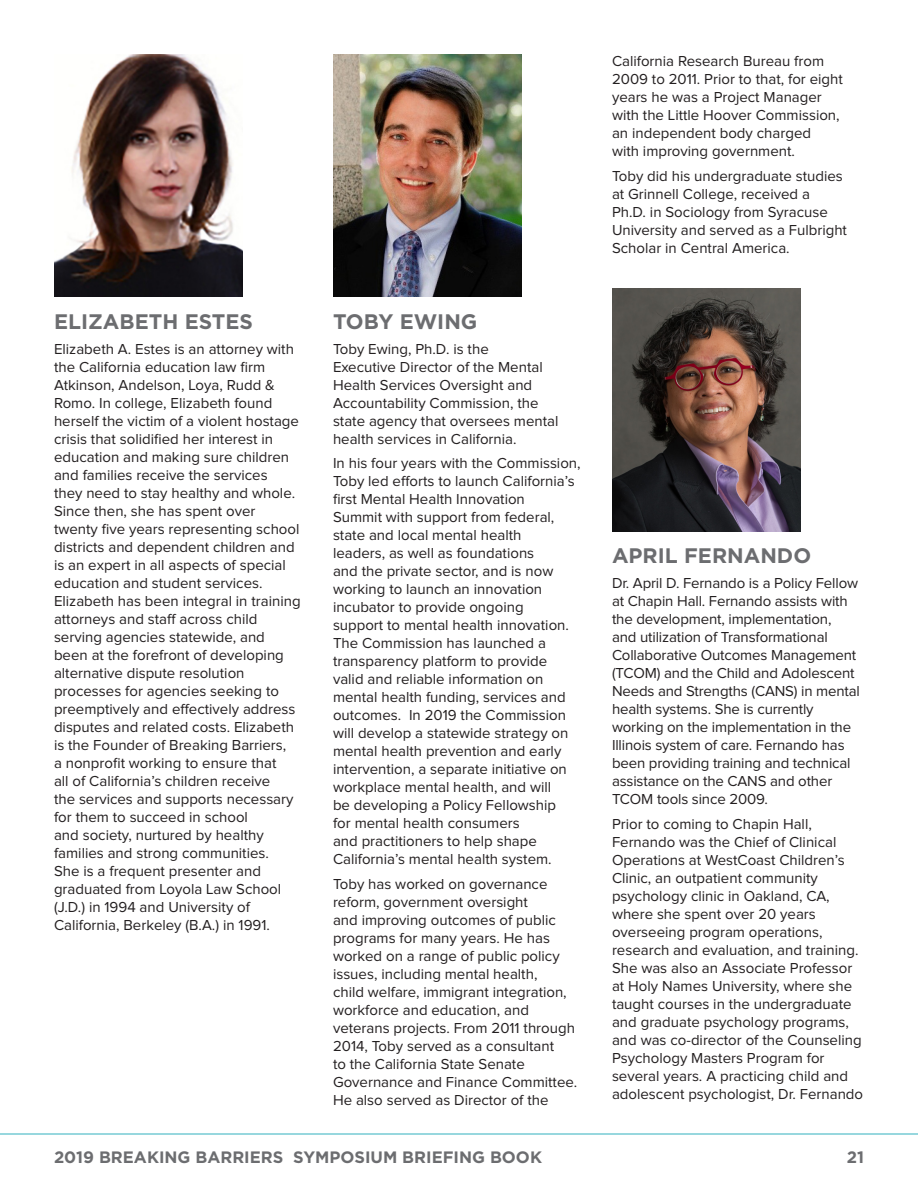
<style>
.page{position:relative;width:918px;height:1188px;background:#fff}
.page>*{position:absolute;margin:0;border:0;box-sizing:border-box;transform-origin:0 0}
.t1{font:700 21px "Gotham";color:#6c6d70}
.t2{font:700 16.5px "Gotham";color:#6c6d70}
.t3{font:15px/18px "Proxima Nova";color:#231f20}
</style>
<div class="page">
<hr style="left:0;top:1133px;width:918px;height:2px;background:#76cad4">
<img style="left:54px;top:54px;width:189px;height:243px">
<img style="left:333px;top:54px;width:189px;height:243px">
<img style="left:612px;top:288px;width:189px;height:243px">
<p class="t1" style="left:54px;top:308px;width:200px">ELIZABETH ESTES</p>
<p class="t3" style="left:54px;top:340px;width:248px">Elizabeth A. Estes is an attorney with the California education law firm Atkinson, Andelson, Loya, Rudd &amp; Romo. In college, Elizabeth found herself the victim of a violent hostage crisis that solidified her interest in education and making sure children and families receive the services<br>they need to stay healthy and whole.<br>Since then, she has spent over twenty five years representing school districts and dependent children and is an expert in all aspects of special education and student services.<br>Elizabeth has been integral in training attorneys and staff across child serving agencies statewide, and been at the forefront of developing alternative dispute resolution processes for agencies seeking to preemptively and effectively address disputes and related costs. Elizabeth is the Founder of Breaking Barriers,<br>a nonprofit working to ensure that<br>all of California’s children receive<br>the services and supports necessary for them to succeed in school<br>and society, nurtured by healthy families and strong communities.<br>She is a frequent presenter and graduated from Loyola Law School (J.D.) in 1994 and University of California, Berkeley (B.A.) in 1991.</p>
<p class="t1" style="left:333px;top:308px;width:146px">TOBY EWING</p>
<p class="t3" style="left:333px;top:340px;width:227px">Toby Ewing, Ph.D. is the<br>Executive Director of the Mental<br>Health Services Oversight and<br>Accountability Commission, the state agency that oversees mental health services in California.</p>
<p class="t3" style="left:333px;top:455px;width:249px">In his four years with the Commission, Toby led efforts to launch California’s first Mental Health Innovation<br>Summit with support from federal, state and local mental health<br>leaders, as well as foundations<br>and the private sector, and is now working to launch an innovation incubator to provide ongoing<br>support to mental health innovation.<br>The Commission has launched a transparency platform to provide valid and reliable information on mental health funding, services and outcomes. In 2019 the Commission will develop a statewide strategy on mental health prevention and early intervention, a separate initiative on workplace mental health, and will<br>be developing a Policy Fellowship<br>for mental health consumers<br>and practitioners to help shape California’s mental health system.</p>
<p class="t3" style="left:333px;top:876px;width:246px">Toby has worked on governance reform, government oversight<br>and improving outcomes of public programs for many years. He has worked on a range of public policy issues, including mental health,<br>child welfare, immigrant integration, workforce and education, and veterans projects. From 2011 through 2014, Toby served as a consultant<br>to the California State Senate Governance and Finance Committee.<br>He also served as Director of the</p>
<p class="t3" style="left:612px;top:52px;width:232px">California Research Bureau from<br>2009 to 2011. Prior to that, for eight years he was a Project Manager with the Little Hoover Commission, an independent body charged<br>with improving government.</p>
<p class="t3" style="left:612px;top:167px;width:237px">Toby did his undergraduate studies at Grinnell College, received a Ph.D. in Sociology from Syracuse University and served as a Fulbright Scholar in Central America.</p>
<p class="t1" style="left:612px;top:542px;width:201px">APRIL FERNANDO</p>
<p class="t3" style="left:612px;top:574px;width:250px">Dr. April D. Fernando is a Policy Fellow at Chapin Hall. Fernando assists with the development, implementation,<br>and utilization of Transformational Collaborative Outcomes Management (TCOM) and the Child and Adolescent Needs and Strengths (CANS) in mental health systems. She is currently working on the implementation in the Illinois system of care. Fernando has been providing training and technical assistance on the CANS and other TCOM tools since 2009.</p>
<p class="t3" style="left:612px;top:815px;width:253px">Prior to coming to Chapin Hall, Fernando was the Chief of Clinical Operations at WestCoast Children’s Clinic, an outpatient community psychology clinic in Oakland, CA, where she spent over 20 years overseeing program operations, research and evaluation, and training.<br>She was also an Associate Professor at Holy Names University, where she taught courses in the undergraduate and graduate psychology programs, and was co-director of the Counseling Psychology Masters Program for several years. A practicing child and adolescent psychologist, Dr. Fernando</p>
<p class="t2" style="left:54px;top:1146px;width:490px">2019 BREAKING BARRIERS SYMPOSIUM BRIEFING BOOK</p>
<p class="t2" style="left:847px;top:1146px;width:19px">21</p>
</div>
